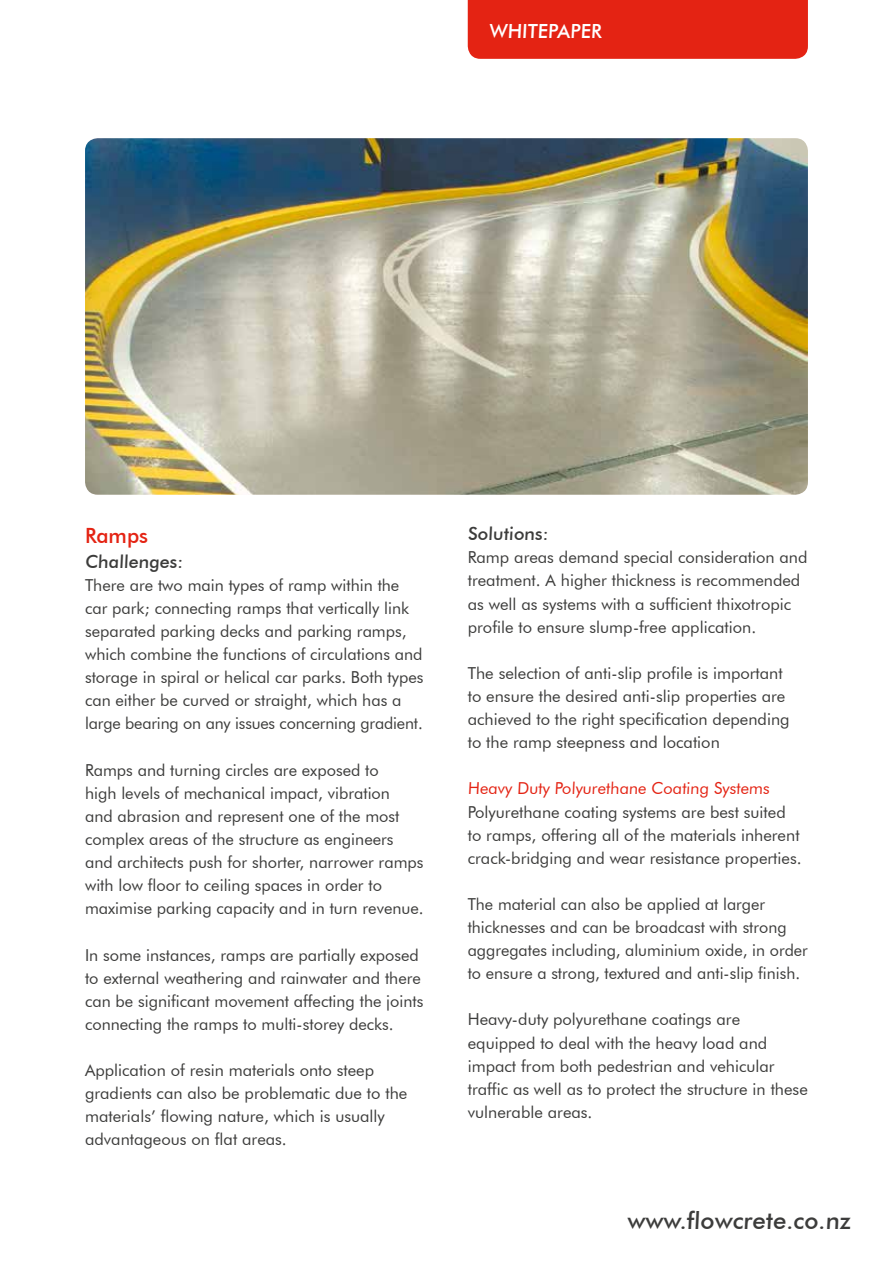
<style>
.page{position:relative;width:893px;height:1263px;background:#fff}
.page>*{position:absolute;margin:0;border:0;box-sizing:border-box;transform-origin:0 0}
.t1{font:500 24px "Futura BT";color:#3c3c3b}
.t2{font:500 21px "Futura BT";color:#e42313}
.t3{font:500 19.5px "Futura BT";color:#fff}
.t4{font:500 18px "Futura BT";color:#3c3c3b}
.t5{font:16.5px/23.1px "Futura BT";color:#3c3c3b}
.t6{font:16.5px "Futura BT";color:#e42313}
</style>
<div class="page">
<div style="left:468px;top:0;width:340px;height:59px;background:#e42313"></div>
<img style="left:85px;top:138px;width:723px;height:357px">
<p class="t3" style="left:489px;top:19px;width:114px">WHITEPAPER</p>
<p class="t2" style="left:85px;top:522px;width:65px">Ramps</p>
<p class="t4" style="left:85px;top:550px;width:101px">Challenges:</p>
<p class="t5" style="left:85px;top:573px;width:340px">There are two main types of ramp within the car park; connecting ramps that vertically link separated parking decks and parking ramps, which combine the functions of circulations and storage in spiral or helical car parks. Both types can either be curved or straight, which has a large bearing on any issues concerning gradient.</p>
<p class="t5" style="left:85px;top:758px;width:340px">Ramps and turning circles are exposed to<br>high levels of mechanical impact, vibration<br>and abrasion and represent one of the most complex areas of the structure as engineers and architects push for shorter, narrower ramps with low floor to ceiling spaces in order to maximise parking capacity and in turn revenue.</p>
<p class="t5" style="left:85px;top:943px;width:340px">In some instances, ramps are partially exposed to external weathering and rainwater and there can be significant movement affecting the joints connecting the ramps to multi-storey decks.</p>
<p class="t5" style="left:85px;top:1058px;width:324px">Application of resin materials onto steep gradients can also be problematic due to the materials’ flowing nature, which is usually advantageous on flat areas.</p>
<p class="t4" style="left:468px;top:523px;width:83px">Solutions:</p>
<p class="t5" style="left:468px;top:546px;width:341px">Ramp areas demand special consideration and treatment. A higher thickness is recommended as well as systems with a sufficient thixotropic profile to ensure slump-free application.</p>
<p class="t5" style="left:468px;top:661px;width:323px">The selection of anti-slip profile is important to ensure the desired anti-slip properties are achieved to the right specification depending to the ramp steepness and location</p>
<p class="t6" style="left:468px;top:778px;width:304px">Heavy Duty Polyurethane Coating Systems</p>
<p class="t5" style="left:468px;top:800px;width:335px">Polyurethane coating systems are best suited to ramps, offering all of the materials inherent crack-bridging and wear resistance properties.</p>
<p class="t5" style="left:468px;top:892px;width:342px">The material can also be applied at larger thicknesses and can be broadcast with strong aggregates including, aluminium oxide, in order to ensure a strong, textured and anti-slip finish.</p>
<p class="t5" style="left:468px;top:1008px;width:342px">Heavy-duty polyurethane coatings are equipped to deal with the heavy load and impact from both pedestrian and vehicular traffic as well as to protect the structure in these vulnerable areas.</p>
<h1 class="t1" style="left:627px;top:1206px;width:226px">www.flowcrete.co.nz</h1>
</div>
